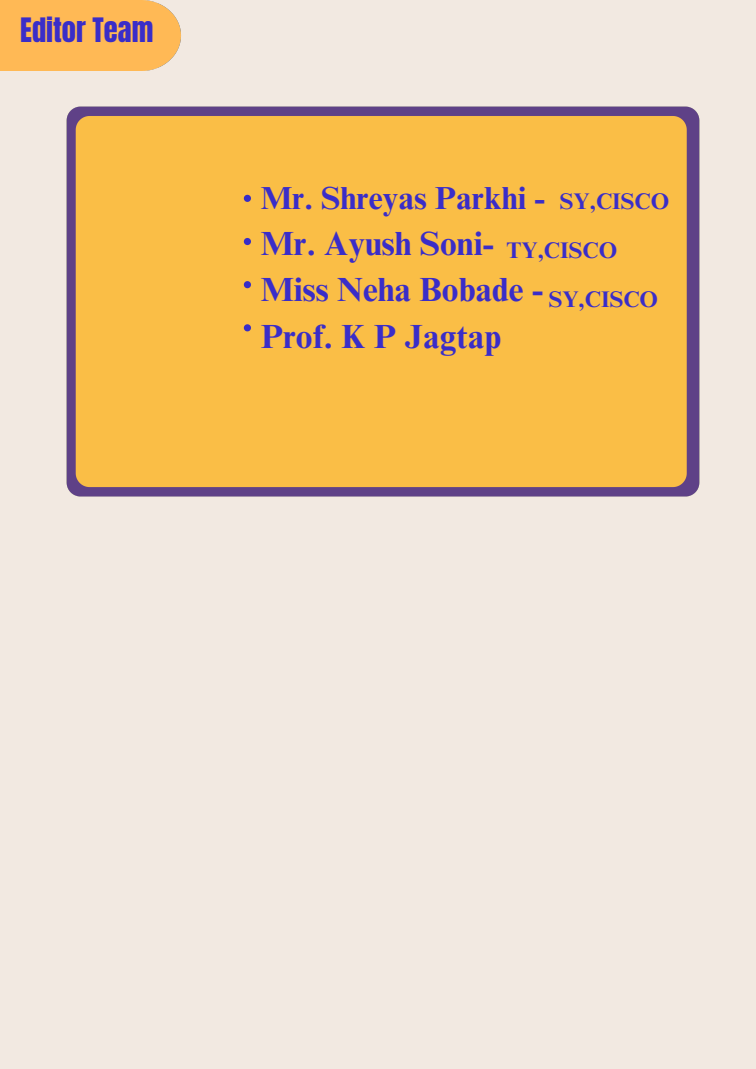
<style>
.page{position:relative;width:756px;height:1069px;background:#f2e9e1}
.page>*{position:absolute;margin:0;border:0;box-sizing:border-box;transform-origin:0 0}
.t1{font:700 33.5px/46.5px "Times NRMT Pro";color:#3a2dc8}
.t2{font:700 31.9px "Times NRMT Pro";color:#3a2dc8}
.t3{font:28.6px "Anton";color:#3a2dc8}
.t4{font:700 22.6px "Times NRMT Pro";color:#3a2dc8}
</style>
<div class="page">
<div style="left:0;top:0;width:181px;height:70px;background:#ffb955"></div>
<img style="left:66px;top:106px;width:634px;height:391px">
<p class="t3" style="left:20px;top:9px;width:135px">Editor Team</p>
<h2 class="t2" style="left:261px;top:186px;width:286px">Mr. Shreyas Parkhi -</h2>
<h1 class="t1" style="left:261px;top:224px;width:235px">Mr. Ayush Soni-</h1>
<p class="t1" style="left:261px;top:271px;width:284px">Miss Neha Bobade -<br>Prof. K P Jagtap</p>
<h1 class="t4" style="left:560px;top:193px;width:111px">SY,CISCO</h1>
<p class="t4" style="left:506px;top:242px;width:112px">TY,CISCO</p>
<h1 class="t4" style="left:549px;top:291px;width:111px">SY,CISCO</h1>
</div>
